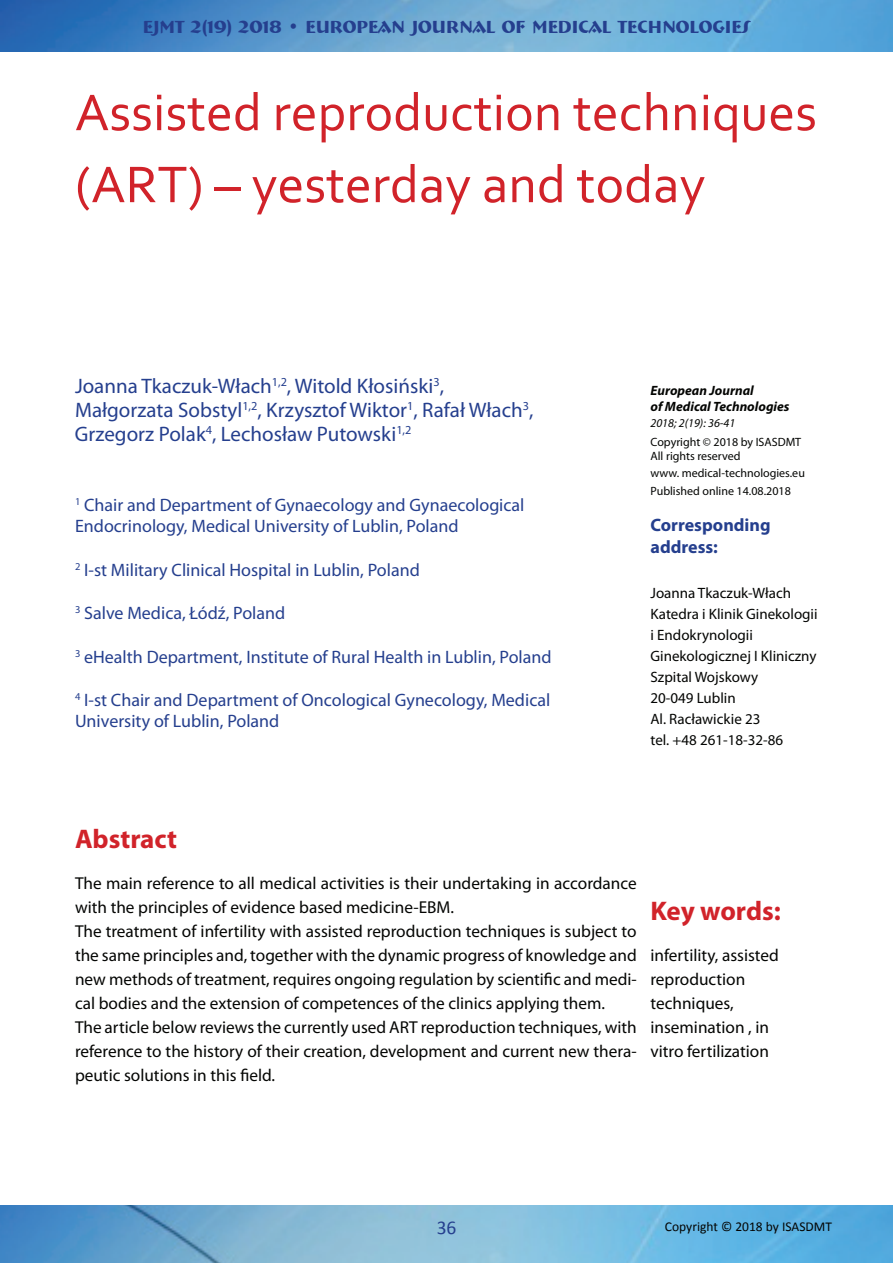
<style>
.page{position:relative;width:893px;height:1263px;background:#fff}
.page>*{position:absolute;margin:0;border:0;box-sizing:border-box;transform-origin:0 0}
.t1{font:54px/72px "Corbel";color:#d1232a}
.t2{font:700 27px "Myriad Pro";color:#d1232a}
.t3{font:21px/24px "Myriad Pro";color:#253f8e}
.t4{font:19.5px "Calibri";color:#253f8e}
.t5{font:18px/21px "Myriad Pro";color:#253f8e}
.t6{font:700 18px "Bremen BT";color:#253f8e}
.t7{font:700 18px/21.6px "Myriad Pro";color:#253f8e}
.t8{font:17.25px/24px "Myriad Pro";color:#040503}
.t9{font:15px/21px "Myriad Pro";color:#040503}
.t10{font:italic 700 13.5px/15.9px "Myriad Pro";color:#040503}
.t11{font:13.5px "Calibri";color:#040503}
.t12{font:12px/14.4px "Myriad Pro";color:#040503}
.t13{font:italic 12px "Myriad Pro";color:#040503}
</style>
<div class="page">
<img style="left:0;top:0;width:893px;height:52px">
<img style="left:0;top:1205px;width:893px;height:58px">
<p class="t6" style="left:143px;top:15px;width:609px">EJMT 2(19) 2018 • EUROPEAN JOURNAL OF MEDICAL TECHNOLOGIES</p>
<h1 class="t1" style="left:75px;top:75px;width:743px">Assisted reproduction techniques (ART) – yesterday and today</h1>
<p class="t3" style="left:75px;top:373px;width:460px">Joanna Tkaczuk-Włach<sup>1,2</sup>, Witold Kłosiński<sup>3</sup>,<br>Małgorzata Sobstyl<sup>1,2</sup>, Krzysztof Wiktor<sup>1</sup>, Rafał Włach<sup>3</sup>,<br>Grzegorz Polak<sup>4</sup>, Lechosław Putowski<sup>1,2</sup></p>
<p class="t5" style="left:75px;top:495px;width:451px"><sup>1</sup> Chair and Department of Gynaecology and Gynaecological<br>Endocrinology, Medical University of Lublin, Poland</p>
<p class="t5" style="left:75px;top:559px;width:346px"><sup>2</sup> I-st Military Clinical Hospital in Lublin, Poland</p>
<p class="t5" style="left:75px;top:603px;width:212px"><sup>3</sup> Salve Medica, Łódź, Poland</p>
<p class="t5" style="left:75px;top:646px;width:478px"><sup>3</sup> eHealth Department, Institute of Rural Health in Lublin, Poland</p>
<p class="t5" style="left:75px;top:690px;width:477px"><sup>4</sup> I-st Chair and Department of Oncological Gynecology, Medical<br>University of Lublin, Poland</p>
<p class="t10" style="left:650px;top:382px;width:141px">European Journal<br>of Medical Technologies</p>
<p class="t13" style="left:650px;top:415px;width:86px">2018; 2(19): 36-41</p>
<p class="t12" style="left:650px;top:434px;width:152px">Copyright © 2018 by ISASDMT<br>All rights reserved</p>
<p class="t12" style="left:650px;top:464px;width:156px;line-height:17.4px">www. medical-technologies.eu<br>Published online 14.08.2018</p>
<p class="t7" style="left:650px;top:514px;width:122px">Corresponding address:</p>
<p class="t9" style="left:650px;top:582px;width:169px">Joanna Tkaczuk-Włach<br>Katedra i Klinik Ginekologii i Endokrynologii<br>Ginekologicznej I Kliniczny<br>Szpital Wojskowy<br>20-049 Lublin<br>Al. Racławickie 23<br>tel. +48 261-18-32-86</p>
<h2 class="t2" style="left:75px;top:821px;width:104px">Abstract</h2>
<p class="t8" style="left:75px;top:871px;width:563px">The main reference to all medical activities is their undertaking in accordance with the principles of evidence based medicine-EBM.<br>The treatment of infertility with assisted reproduction techniques is subject to the same principles and, together with the dynamic progress of knowledge and new methods of treatment, requires ongoing regulation by scientific and medi&shy;cal bodies and the extension of competences of the clinics applying them.<br>The article below reviews the currently used ART reproduction techniques, with reference to the history of their creation, development and current new thera&shy;peutic solutions in this field.</p>
<h2 class="t2" style="left:650px;top:893px;width:132px">Key words:</h2>
<p class="t8" style="left:650px;top:942px;width:130px">infertility, assisted reproduction techniques, insemination , in vitro fertilization</p>
<p class="t4" style="left:437px;top:1215px;width:21px">36</p>
<p class="t11" style="left:665px;top:1218px;width:169px">Copyright © 2018 by ISASDMT</p>
</div>
